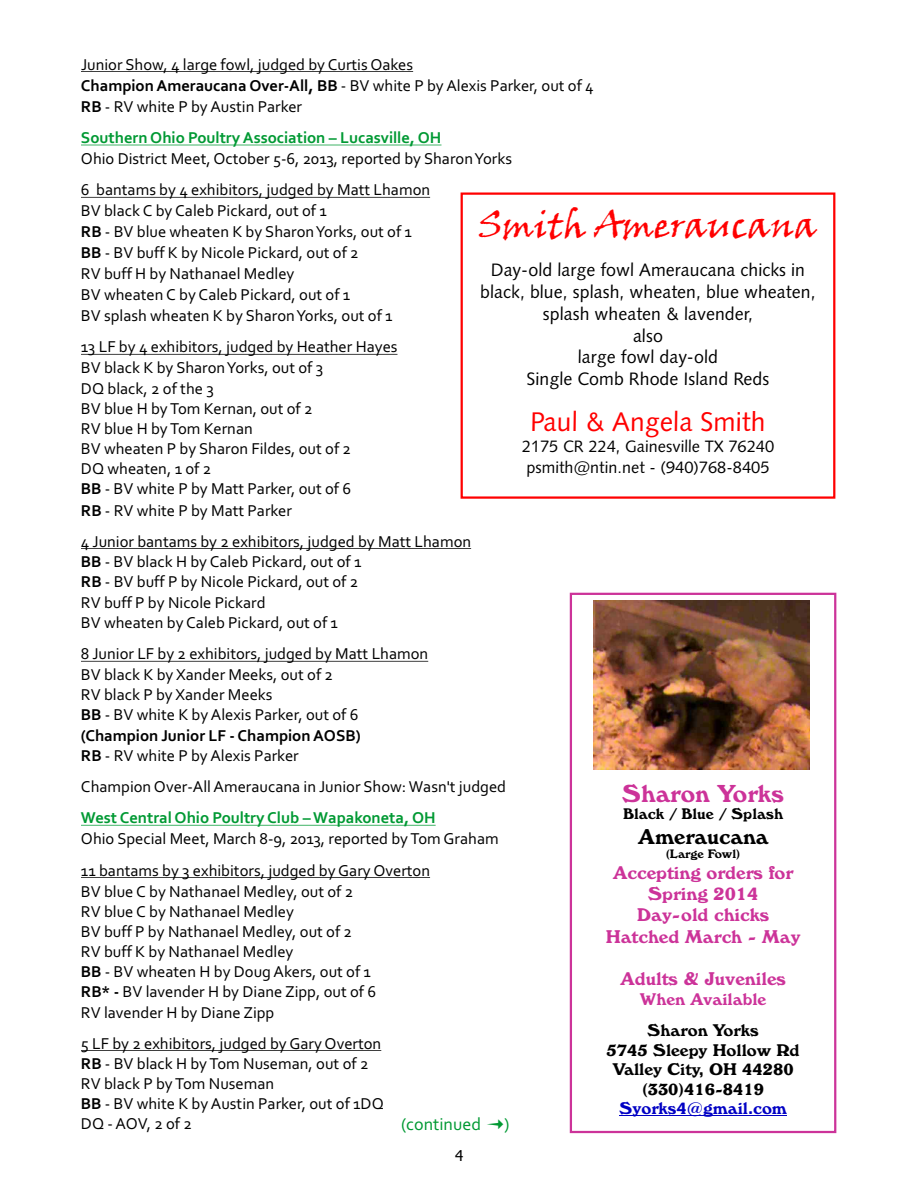
<style>
.page{position:relative;width:918px;height:1188px;background:#fff}
.page>*{position:absolute;margin:0;border:0;box-sizing:border-box;transform-origin:0 0}
.t1{font:36px "Viner Hand ITC";color:#f00}
.t2{font:27px "Humanist 531 BT Roman A";color:#f00}
.t3{font:24px "Windsor BT";color:#c39}
.t4{font:21px "Windsor BT";color:#000}
.t5{font:18px/21.9px "Humanist 531 BT Roman A";color:#000;text-align:center}
.t6{font:18px/21.1px "Windsor BT";color:#c39;text-align:center}
.t7{font:18px "Corbel";color:#093}
.t8{font:16.5px/20.4px "Corbel";color:#000}
.t9{font:700 16.5px "Corbel";color:#093}
.t10{font:16.5px/19.4px "Windsor BT";color:#000;text-align:center}
.t11{font:16.5px/20.7px "Humanist 531 BT Roman A";color:#000}
.t12{font:16.5px "Windsor BT";color:#0000c4}
.t13{font:16.5px "Windsor BT";color:#c39}
.t14{font:15px "Windsor BT";color:#000}
.t15{font:15px "Tahoma";color:#000}
.t16{font:12px "Windsor BT";color:#000}
.s1{font-weight:700}
.s2{font-family:"Arrows 1"}
</style>
<div class="page">
<hr style="left:81px;top:71px;width:332px;height:1px;background:#000">
<hr style="left:81px;top:197px;width:349px;height:1px;background:#000">
<hr style="left:81px;top:354px;width:316px;height:1px;background:#000">
<hr style="left:81px;top:548px;width:390px;height:1px;background:#000">
<hr style="left:81px;top:661px;width:347px;height:1px;background:#000">
<hr style="left:81px;top:877px;width:349px;height:1px;background:#000">
<hr style="left:81px;top:1050px;width:300px;height:1px;background:#000">
<hr style="left:81px;top:145px;width:360px;height:1px;background:#093">
<hr style="left:81px;top:825px;width:355px;height:1px;background:#093">
<div style="left:461px;top:192px;width:374px;height:307px;border:2px solid #f00"></div>
<div style="left:570px;top:593px;width:266px;height:540px;border:2px solid #c39"></div>
<hr style="left:619px;top:1116px;width:168px;height:1px;background:#0000c4">
<img style="left:594px;top:600px;width:216px;height:170px">
<p class="t8" style="left:81px;top:55px;width:514px;line-height:21.1px">Junior Show, 4 large fowl, judged by Curtis Oakes<br><span class="s1">Champion Ameraucana Over-All, BB</span> - BV white P by Alexis Parker, out of 4<br><span class="s1">RB</span> - RV white P by Austin Parker</p>
<p class="t8" style="left:81px;top:145px;width:433px;line-height:31.2px">Ohio District Meet, October 5-6, 2013, reported by Sharon Yorks<br>6 bantams by 4 exhibitors, judged by Matt Lhamon</p>
<p class="t8" style="left:81px;top:201px;width:333px;line-height:21.1px">BV black C by Caleb Pickard, out of 1<br><span class="s1">RB</span> - BV blue wheaten K by Sharon Yorks, out of 1<br><span class="s1">BB</span> - BV buff K by Nicole Pickard, out of 2<br>RV buff H by Nathanael Medley<br>BV wheaten C by Caleb Pickard, out of 1<br>BV splash wheaten K by Sharon Yorks, out of 1</p>
<p class="t8" style="left:81px;top:338px;width:318px">13 LF by 4 exhibitors, judged by Heather Hayes<br>BV black K by Sharon Yorks, out of 3<br>DQ black, 2 of the 3<br>BV blue H by Tom Kernan, out of 2<br>RV blue H by Tom Kernan<br>BV wheaten P by Sharon Fildes, out of 2<br>DQ wheaten, 1 of 2<br><span class="s1">BB</span> - BV white P by Matt Parker, out of 6<br><span class="s1">RB</span> - RV white P by Matt Parker</p>
<p class="t8" style="left:81px;top:532px;width:392px">4 Junior bantams by 2 exhibitors, judged by Matt Lhamon <span class="s1">BB</span> - BV black H by Caleb Pickard, out of 1<br><span class="s1">RB</span> - BV buff P by Nicole Pickard, out of 2<br>RV buff P by Nicole Pickard<br>BV wheaten by Caleb Pickard, out of 1</p>
<p class="t8" style="left:81px;top:645px;width:349px">8 Junior LF by 2 exhibitors, judged by Matt Lhamon BV black K by Xander Meeks, out of 2<br>RV black P by Xander Meeks<br><span class="s1">BB</span> - BV white K by Alexis Parker, out of 6 <span class="s1">(Champion Junior LF - Champion AOSB)<br>RB</span> - RV white P by Alexis Parker</p>
<p class="t8" style="left:81px;top:778px;width:427px">Champion Over-All Ameraucana in Junior Show: Wasn't judged</p>
<p class="t8" style="left:81px;top:825px;width:419px;line-height:31.2px">Ohio Special Meet, March 8-9, 2013, reported by Tom Graham<br>11 bantams by 3 exhibitors, judged by Gary Overton</p>
<p class="t8" style="left:81px;top:883px;width:297px">BV blue C by Nathanael Medley, out of 2<br>RV blue C by Nathanael Medley<br>BV buff P by Nathanael Medley, out of 2<br>RV buff K by Nathanael Medley<br><span class="s1">BB</span> - BV wheaten H by Doug Akers, out of 1<br><span class="s1">RB* -</span> BV lavender H by Diane Zipp, out of 6<br>RV lavender H by Diane Zipp</p>
<p class="t8" style="left:81px;top:1035px;width:304px">5 LF by 2 exhibitors, judged by Gary Overton<br><span class="s1">RB</span> - BV black H by Tom Nuseman, out of 2<br>RV black P by Tom Nuseman<br><span class="s1">BB</span> - BV white K by Austin Parker, out of 1DQ<br>DQ - AOV, 2 of 2</p>
<p class="t9" style="left:81px;top:131px;width:362px">Southern Ohio Poultry Association – Lucasville, OH</p>
<h1 class="t1" style="left:479px;top:203px;width:340px">Smith Ameraucana</h1>
<p class="t5" style="left:480px;top:260px;width:337px">Day-old large fowl Ameraucana chicks in black, blue, splash, wheaten, blue wheaten, splash wheaten &amp; lavender,<br>also<br>large fowl day-old<br>Single Comb Rhode Island Reds</p>
<h2 class="t2" style="left:530px;top:411px;width:237px">Paul &amp; Angela Smith</h2>
<p class="t11" style="left:522px;top:437px;width:254px">2175 CR 224, Gainesville TX 76240 psmith@ntin.net - (940)768-8405</p>
<h3 class="t3" style="left:622px;top:783px;width:164px">Sharon Yorks</h3>
<p class="t14" style="left:623px;top:808px;width:161px">Black / Blue / Splash</p>
<p class="t4" style="left:638px;top:828px;width:132px">Ameraucana</p>
<p class="t16" style="left:666px;top:849px;width:76px">(Large Fowl)</p>
<p class="t9" style="left:81px;top:811px;width:356px">West Central Ohio Poultry Club – Wapakoneta, OH</p>
<p class="t6" style="left:606px;top:864px;width:196px">Accepting orders for<br>Spring 2014<br>Day-old chicks<br>Hatched March - May</p>
<p class="t6" style="left:620px;top:970px;width:167px">Adults &amp; Juveniles</p>
<p class="t13" style="left:640px;top:992px;width:128px">When Available</p>
<p class="t10" style="left:607px;top:1022px;width:195px">Sharon Yorks<br>5745 Sleepy Hollow Rd<br>Valley City, OH 44280 (330)416-8419</p>
<p class="t12" style="left:619px;top:1101px;width:169px">Syorks4@gmail.com</p>
<p class="t7" style="left:401px;top:1117px;width:195px">(continued <span class="s2">M</span>)</p>
<p class="t15" style="left:455px;top:1150px;width:10px">4</p>
</div>
